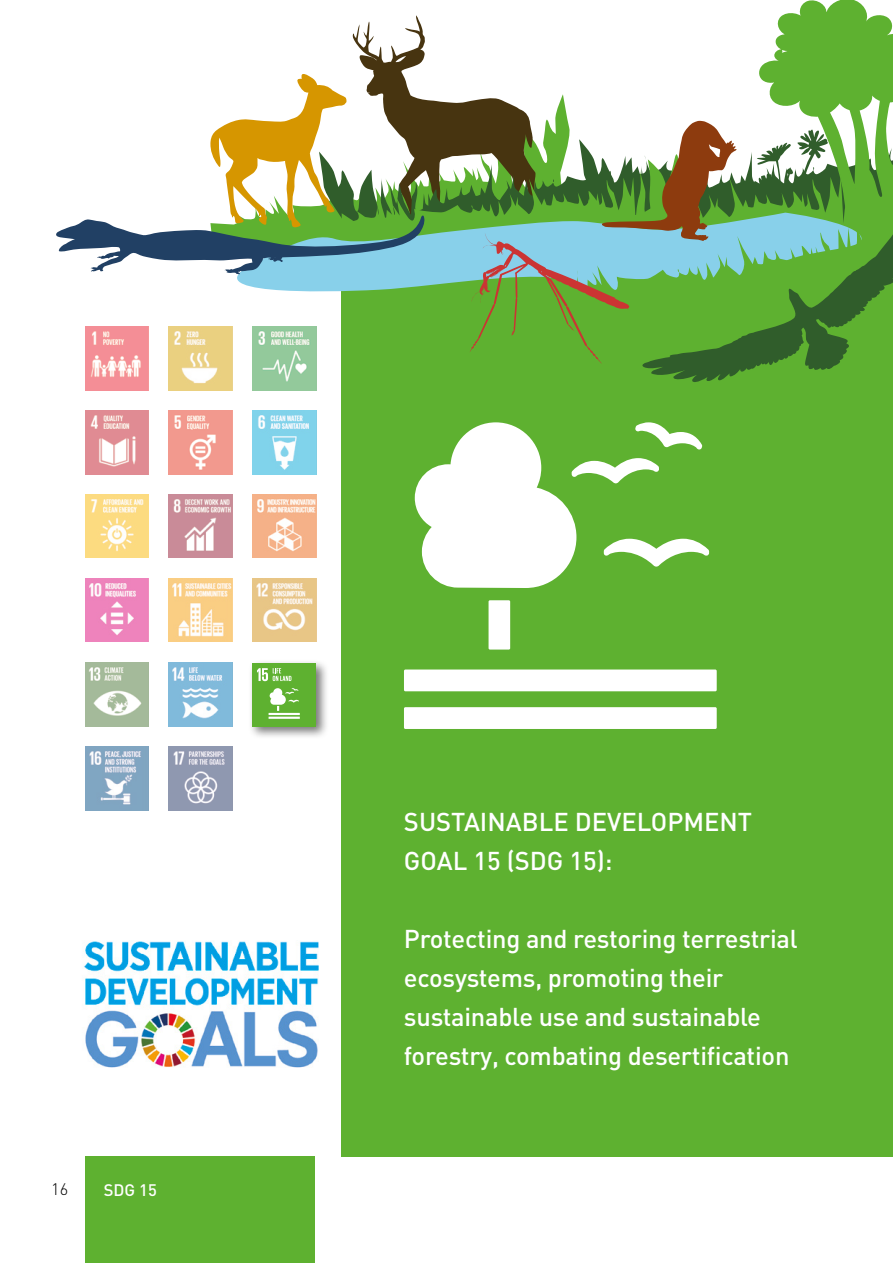
<style>
.page{position:relative;width:893px;height:1263px;background:#fff}
.page>*{position:absolute;margin:0;border:0;box-sizing:border-box;transform-origin:0 0}
.t1{font:500 25.5px/39px "DIN";letter-spacing:-.01em;color:#fff}
.Rubrik_links{font:500 16.5px "DIN";color:#fff}
.t2{font:300 16.5px "DIN";color:#000}
</style>
<div class="page">
<div style="left:342px;top:245px;width:551px;height:912px;background:#5eb130"></div>
<div style="left:85px;top:1157px;width:230px;height:106px;background:#5eb130"></div>
<div style="left:248px;top:659px;width:81px;height:80px;background:#000;opacity:.54"></div>
<div style="left:252px;top:663px;width:64px;height:64px;background:#5eb130"></div>
<svg style="left:257px;top:668px;width:34px;height:13px"></svg>
<hr style="left:269px;top:713px;width:31px;height:2px;background:#fff">
<hr style="left:269px;top:717px;width:31px;height:2px;background:#fff">
<svg style="left:270px;top:688px;width:29px;height:23px"></svg>
<img style="left:84px;top:941px;width:235px;height:127px">
<img style="left:85px;top:364px;width:64px;height:27px">
<div style="left:489px;top:600px;width:21px;height:49px;background:#fff"></div>
<div style="left:404px;top:669px;width:313px;height:22px;background:#fff"></div>
<div style="left:404px;top:707px;width:313px;height:22px;background:#fff"></div>
<svg style="left:415px;top:422px;width:294px;height:166px"></svg>
<svg style="left:747px;top:0;width:146px;height:173px"></svg>
<svg style="left:737px;top:173px;width:156px;height:26px;fill:#305d2b"></svg>
<svg style="left:642px;top:199px;width:251px;height:183px"></svg>
<svg style="left:56px;top:15px;width:681px;height:349px"></svg>
<img style="left:85px;top:494px;width:64px;height:64px">
<img style="left:252px;top:494px;width:64px;height:64px">
<img style="left:169px;top:494px;width:63px;height:64px">
<img style="left:85px;top:578px;width:64px;height:64px">
<img style="left:252px;top:578px;width:64px;height:64px">
<img style="left:169px;top:578px;width:63px;height:64px">
<img style="left:85px;top:663px;width:64px;height:64px">
<img style="left:169px;top:663px;width:63px;height:64px">
<img style="left:85px;top:747px;width:64px;height:64px">
<img style="left:169px;top:747px;width:63px;height:64px">
<img style="left:85px;top:411px;width:64px;height:64px">
<img style="left:252px;top:411px;width:64px;height:64px">
<img style="left:169px;top:411px;width:63px;height:64px">
<img style="left:252px;top:327px;width:64px;height:64px">
<img style="left:169px;top:327px;width:63px;height:64px">
<p class="t2" style="left:51px;top:1179px;width:18px">16</p>
<p class="Rubrik_links" style="left:104px;top:1179px;width:54px">SDG 15</p>
<p class="t1" style="left:404px;top:801px;width:350px">SUSTAINABLE DEVELOPMENT<br>GOAL 15 (SDG 15):</p>
<p class="t1" style="left:404px;top:918px;width:395px">Protecting and restoring terrestrial ecosystems, promoting their sustainable use and sustainable forestry, combating desertification</p>
</div>
